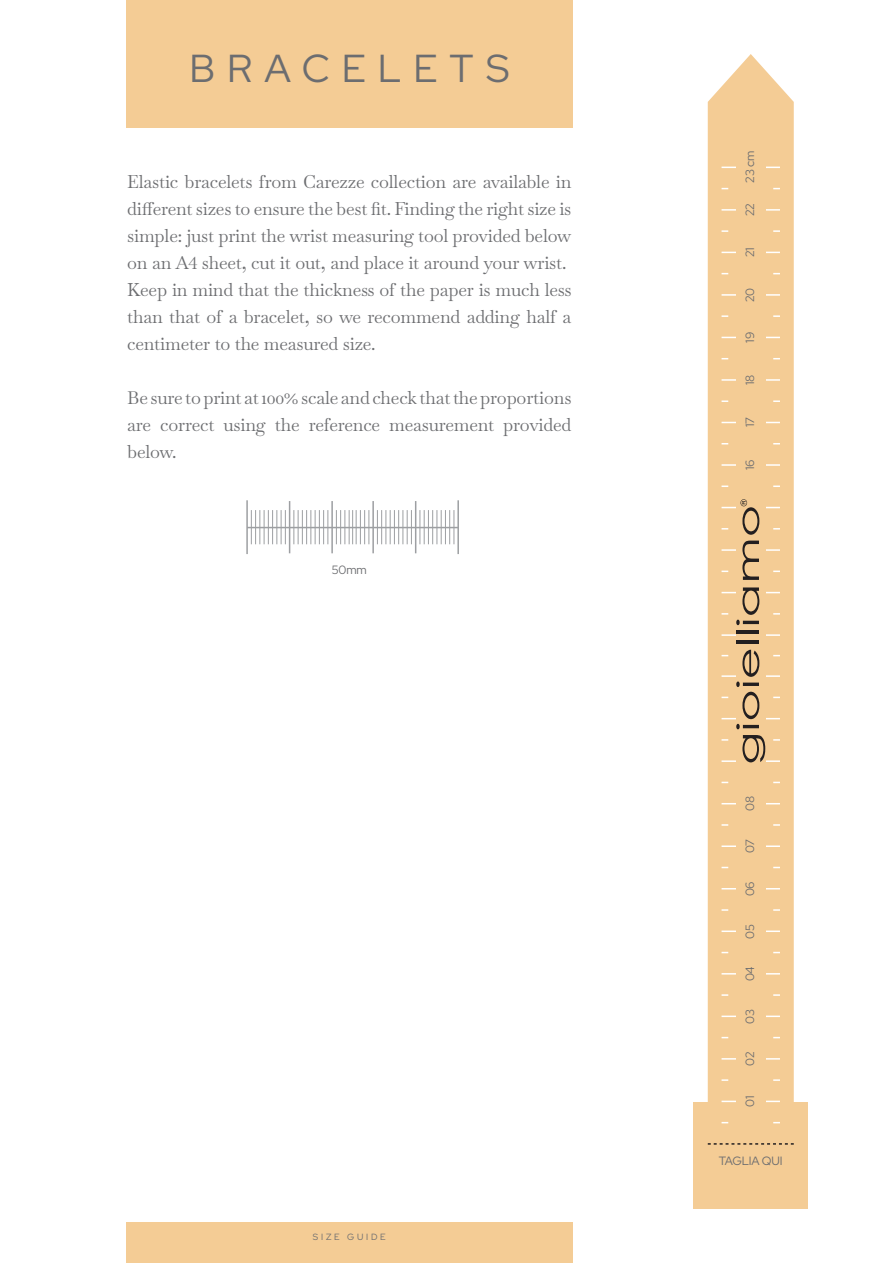
<style>
.page{position:relative;width:893px;height:1263px;background:#fff}
.page>*{position:absolute;margin:0;border:0;box-sizing:border-box;transform-origin:0 0}
.t1{font:300 39px "Red Hat Display";letter-spacing:.31em;color:#6c6d70}
.t2{font:18px/27px "Baskervville";letter-spacing:-.01em;color:#6c6d70;text-align:justify}
.t3{font:300 12px "Red Hat Display";letter-spacing:-.01em;color:#6c6d70}
.t4{font:300 9px "Red Hat Display";letter-spacing:.31em;color:#6c6d70}
</style>
<div class="page">
<div style="left:694px;top:1102px;width:114px;height:106px;background:#f4cc95"></div>
<div style="left:708px;top:54px;width:86px;height:1155px;background:#f4cc95"></div>
<div style="left:126px;top:0;width:447px;height:127px;background:#f4cc95"></div>
<div style="left:126px;top:1222px;width:447px;height:41px;background:#f4cc95"></div>
<hr style="left:246px;top:500px;width:2px;height:54px;background:#9d9fa2">
<hr style="left:454px;top:510px;width:1px;height:34px;background:#9d9fa2">
<hr style="left:247px;top:527px;width:211px;height:1px;background:#9d9fa2">
<hr style="left:457px;top:500px;width:2px;height:54px;background:#9d9fa2">
<hr style="left:449px;top:510px;width:1px;height:34px;background:#9d9fa2">
<hr style="left:445px;top:510px;width:1px;height:34px;background:#9d9fa2">
<hr style="left:441px;top:510px;width:1px;height:34px;background:#9d9fa2">
<hr style="left:437px;top:510px;width:1px;height:34px;background:#9d9fa2">
<hr style="left:432px;top:510px;width:1px;height:34px;background:#9d9fa2">
<hr style="left:428px;top:510px;width:1px;height:34px;background:#9d9fa2">
<hr style="left:424px;top:510px;width:1px;height:34px;background:#9d9fa2">
<hr style="left:420px;top:510px;width:1px;height:34px;background:#9d9fa2">
<hr style="left:289px;top:501px;width:1px;height:52px;background:#9d9fa2">
<hr style="left:411px;top:510px;width:1px;height:34px;background:#9d9fa2">
<hr style="left:407px;top:510px;width:1px;height:34px;background:#9d9fa2">
<hr style="left:403px;top:510px;width:1px;height:34px;background:#9d9fa2">
<hr style="left:398px;top:510px;width:1px;height:34px;background:#9d9fa2">
<hr style="left:394px;top:510px;width:1px;height:34px;background:#9d9fa2">
<hr style="left:390px;top:510px;width:1px;height:34px;background:#9d9fa2">
<hr style="left:386px;top:510px;width:1px;height:34px;background:#9d9fa2">
<hr style="left:381px;top:510px;width:1px;height:34px;background:#9d9fa2">
<hr style="left:377px;top:510px;width:1px;height:34px;background:#9d9fa2">
<hr style="left:331px;top:501px;width:2px;height:52px;background:#9d9fa2">
<hr style="left:369px;top:510px;width:1px;height:34px;background:#9d9fa2">
<hr style="left:364px;top:510px;width:1px;height:34px;background:#9d9fa2">
<hr style="left:360px;top:510px;width:1px;height:34px;background:#9d9fa2">
<hr style="left:356px;top:510px;width:1px;height:34px;background:#9d9fa2">
<hr style="left:352px;top:510px;width:1px;height:34px;background:#9d9fa2">
<hr style="left:415px;top:501px;width:1px;height:52px;background:#9d9fa2">
<hr style="left:372px;top:501px;width:2px;height:52px;background:#9d9fa2">
<hr style="left:251px;top:510px;width:1px;height:34px;background:#9d9fa2">
<hr style="left:255px;top:510px;width:1px;height:34px;background:#9d9fa2">
<hr style="left:259px;top:510px;width:1px;height:34px;background:#9d9fa2">
<hr style="left:264px;top:510px;width:1px;height:34px;background:#9d9fa2">
<hr style="left:268px;top:510px;width:1px;height:34px;background:#9d9fa2">
<hr style="left:272px;top:510px;width:1px;height:34px;background:#9d9fa2">
<hr style="left:276px;top:510px;width:1px;height:34px;background:#9d9fa2">
<hr style="left:281px;top:510px;width:1px;height:34px;background:#9d9fa2">
<hr style="left:285px;top:510px;width:1px;height:34px;background:#9d9fa2">
<hr style="left:293px;top:510px;width:1px;height:34px;background:#9d9fa2">
<hr style="left:298px;top:510px;width:1px;height:34px;background:#9d9fa2">
<hr style="left:302px;top:510px;width:1px;height:34px;background:#9d9fa2">
<hr style="left:306px;top:510px;width:1px;height:34px;background:#9d9fa2">
<hr style="left:310px;top:510px;width:1px;height:34px;background:#9d9fa2">
<hr style="left:315px;top:510px;width:1px;height:34px;background:#9d9fa2">
<hr style="left:319px;top:510px;width:1px;height:34px;background:#9d9fa2">
<hr style="left:323px;top:510px;width:1px;height:34px;background:#9d9fa2">
<hr style="left:327px;top:510px;width:1px;height:34px;background:#9d9fa2">
<hr style="left:336px;top:510px;width:1px;height:34px;background:#9d9fa2">
<hr style="left:340px;top:510px;width:1px;height:34px;background:#9d9fa2">
<hr style="left:344px;top:510px;width:1px;height:34px;background:#9d9fa2">
<hr style="left:349px;top:510px;width:1px;height:34px;background:#9d9fa2">
<hr style="left:721px;top:167px;width:59px;height:1px;background:#fff">
<svg style="left:708px;top:1143px;width:86px;height:2px"></svg>
<hr style="left:721px;top:209px;width:59px;height:2px;background:#fff">
<hr style="left:721px;top:252px;width:59px;height:1px;background:#fff">
<hr style="left:721px;top:294px;width:59px;height:2px;background:#fff">
<hr style="left:721px;top:337px;width:59px;height:1px;background:#fff">
<hr style="left:721px;top:379px;width:59px;height:2px;background:#fff">
<hr style="left:721px;top:422px;width:59px;height:1px;background:#fff">
<hr style="left:721px;top:464px;width:59px;height:2px;background:#fff">
<hr style="left:721px;top:507px;width:59px;height:1px;background:#fff">
<hr style="left:721px;top:549px;width:59px;height:2px;background:#fff">
<hr style="left:721px;top:592px;width:59px;height:1px;background:#fff">
<hr style="left:721px;top:634px;width:59px;height:2px;background:#fff">
<svg style="left:773px;top:230px;width:7px;height:2px"></svg>
<svg style="left:722px;top:230px;width:6px;height:2px"></svg>
<svg style="left:773px;top:315px;width:7px;height:2px"></svg>
<svg style="left:722px;top:315px;width:6px;height:2px"></svg>
<svg style="left:773px;top:400px;width:7px;height:2px"></svg>
<svg style="left:722px;top:400px;width:6px;height:2px"></svg>
<svg style="left:773px;top:485px;width:7px;height:2px"></svg>
<svg style="left:722px;top:485px;width:6px;height:2px"></svg>
<svg style="left:773px;top:613px;width:7px;height:2px"></svg>
<svg style="left:722px;top:613px;width:6px;height:2px"></svg>
<svg style="left:773px;top:1079px;width:7px;height:2px"></svg>
<svg style="left:773px;top:994px;width:7px;height:2px"></svg>
<svg style="left:773px;top:909px;width:7px;height:2px"></svg>
<svg style="left:773px;top:824px;width:7px;height:2px"></svg>
<svg style="left:773px;top:739px;width:7px;height:2px"></svg>
<hr style="left:722px;top:1101px;width:58px;height:1px;background:#fff">
<hr style="left:722px;top:1058px;width:58px;height:1px;background:#fff">
<hr style="left:722px;top:1015px;width:58px;height:2px;background:#fff">
<hr style="left:722px;top:973px;width:58px;height:1px;background:#fff">
<hr style="left:722px;top:930px;width:58px;height:2px;background:#fff">
<hr style="left:722px;top:888px;width:58px;height:1px;background:#fff">
<hr style="left:722px;top:845px;width:58px;height:2px;background:#fff">
<hr style="left:722px;top:803px;width:58px;height:1px;background:#fff">
<hr style="left:722px;top:760px;width:58px;height:2px;background:#fff">
<hr style="left:722px;top:718px;width:58px;height:1px;background:#fff">
<hr style="left:722px;top:675px;width:58px;height:2px;background:#fff">
<svg style="left:722px;top:1079px;width:6px;height:2px"></svg>
<svg style="left:722px;top:994px;width:6px;height:2px"></svg>
<svg style="left:722px;top:909px;width:6px;height:2px"></svg>
<div style="left:736px;top:164px;width:29px;height:968px;background:#f4cc95"></div>
<svg style="left:722px;top:824px;width:6px;height:2px"></svg>
<svg style="left:722px;top:739px;width:6px;height:2px"></svg>
<svg style="left:742px;top:735px;width:23px;height:27px"></svg>
<svg style="left:736px;top:650px;width:23px;height:79px"></svg>
<hr style="left:737px;top:640px;width:22px;height:4px;background:#231f20">
<hr style="left:737px;top:631px;width:22px;height:3px;background:#231f20">
<svg style="left:736px;top:587px;width:23px;height:38px"></svg>
<svg style="left:742px;top:541px;width:17px;height:39px"></svg>
<svg style="left:740px;top:499px;width:19px;height:36px"></svg>
<p class="t1" style="left:189px;top:43px;width:322px">BRACELETS</p>
<p class="t2" style="left:127px;top:167px;width:446px">Elastic bracelets from Carezze collection are available in different sizes to ensure the best fit. Finding the right size is simple: just print the wrist measuring tool provided below on an A4 sheet, cut it out, and place it around your wrist.</p>
<p class="t2" style="left:127px;top:275px;width:446px">Keep in mind that the thickness of the paper is much less than that of a bracelet, so we recommend adding half a centimeter to the measured size.</p>
<p class="t2" style="left:127px;top:383px;width:446px">Be sure to print at 100% scale and check that the proportions are correct using the reference measurement provided below.</p>
<p class="t3" style="left:332px;top:562px;width:37px">50mm</p>
<p class="t4" style="left:313px;top:1231px;width:74px">SIZE GUIDE</p>
<p class="t3" style="left:742px;top:183px;width:34px;rotate:-90deg">23 cm</p>
<p class="t3" style="left:742px;top:216px;width:14px;rotate:-90deg">22</p>
<p class="t3" style="left:742px;top:257px;width:11px;rotate:-90deg">21</p>
<p class="t3" style="left:742px;top:302px;width:16px;rotate:-90deg">20</p>
<p class="t3" style="left:742px;top:343px;width:12px;rotate:-90deg">19</p>
<p class="t3" style="left:742px;top:385px;width:12px;rotate:-90deg">18</p>
<p class="t3" style="left:742px;top:427px;width:12px;rotate:-90deg">17</p>
<p class="t3" style="left:742px;top:470px;width:12px;rotate:-90deg">16</p>
<p class="t3" style="left:742px;top:811px;width:17px;rotate:-90deg">08</p>
<p class="t3" style="left:742px;top:853px;width:16px;rotate:-90deg">07</p>
<p class="t3" style="left:742px;top:896px;width:17px;rotate:-90deg">06</p>
<p class="t3" style="left:742px;top:938px;width:16px;rotate:-90deg">05</p>
<p class="t3" style="left:742px;top:981px;width:17px;rotate:-90deg">04</p>
<p class="t3" style="left:742px;top:1024px;width:16px;rotate:-90deg">03</p>
<p class="t3" style="left:742px;top:1066px;width:15px;rotate:-90deg">02</p>
<p class="t3" style="left:742px;top:1107px;width:13px;rotate:-90deg">01</p>
<p class="t3" style="left:719px;top:1152px;width:65px">TAGLIA QUI</p>
</div>
